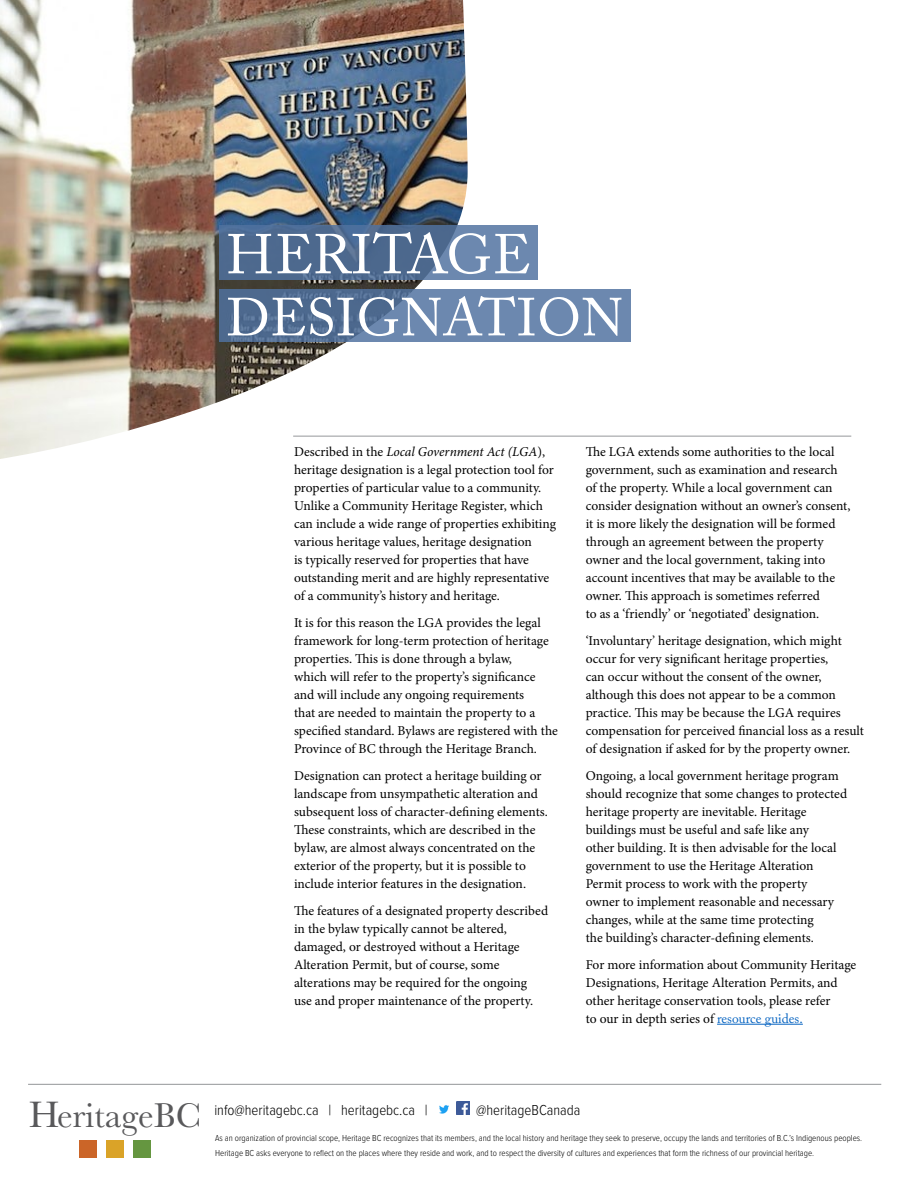
<style>
.page{position:relative;width:918px;height:1188px;background:#fff}
.page>*{position:absolute;margin:0;border:0;box-sizing:border-box;transform-origin:0 0}
.t1{font:55.5px "Adobe Caslon Pro";letter-spacing:.005em;color:#fff}
.t2{font:52.95px "Adobe Caslon Pro";letter-spacing:.015em;color:#fff}
.t3{font:35.55px "Baskerville";color:#59595b}
.t4{font:300 15px "Proxima Nova Cond";color:#000}
.t5{font:13.5px/18px "Minion Pro";color:#000}
.t6{font:300 9px/15px "Proxima Nova Cond";color:#000}
.s1{font-style:italic}
.s2{font-family:"Adobe Caslon Pro";color:#0563c1}
.s3{font-size:38.25px}
</style>
<div class="page">
<div style="left:79px;top:1140px;width:17px;height:17px;background:#cb6528"></div>
<div style="left:107px;top:1140px;width:17px;height:17px;background:#daa328"></div>
<div style="left:134px;top:1140px;width:17px;height:17px;background:#659640"></div>
<hr style="left:28px;top:1084px;width:853px;height:1px;background:#939598">
<svg style="left:439px;top:1105px;width:10px;height:9px"></svg>
<svg style="left:457px;top:1102px;width:13px;height:13px"></svg>
<hr style="left:717px;top:1024px;width:86px;height:1px;background:#0563c1">
<img style="left:0;top:0;width:468px;height:459px">
<svg style="left:219px;top:226px;width:319px;height:54px;background:#567298"></svg>
<svg style="left:219px;top:290px;width:412px;height:52px;background:#607ca2"></svg>
<hr style="left:293px;top:436px;width:558px;height:1px;background:#95979a">
<h1 class="t1" style="left:226px;top:222px;width:306px">HERITAGE</h1>
<h2 class="t2" style="left:226px;top:286px;width:399px">DESIGNATION</h2>
<p class="t5" style="left:294px;top:443px;width:264px">Described in the <span class="s1">Local Government Act (LGA</span>), heritage designation is a legal protection tool for properties of particular value to a community.<br>Unlike a Community Heritage Register, which can include a wide range of properties exhibiting various heritage values, heritage designation<br>is typically reserved for properties that have outstanding merit and are highly representative of a community’s history and heritage.</p>
<p class="t5" style="left:294px;top:614px;width:265px">It is for this reason the LGA provides the legal framework for long-term protection of heritage properties. This is done through a bylaw,<br>which will refer to the property’s significance and will include any ongoing requirements<br>that are needed to maintain the property to a specified standard. Bylaws are registered with the Province of BC through the Heritage Branch.</p>
<p class="t5" style="left:294px;top:767px;width:255px">Designation can protect a heritage building or landscape from unsympathetic alteration and subsequent loss of character-defining elements.<br>These constraints, which are described in the bylaw, are almost always concentrated on the exterior of the property, but it is possible to include interior features in the designation.</p>
<p class="t5" style="left:294px;top:902px;width:256px">The features of a designated property described in the bylaw typically cannot be altered, damaged, or destroyed without a Heritage Alteration Permit, but of course, some alterations may be required for the ongoing use and proper maintenance of the property.</p>
<p class="t5" style="left:586px;top:443px;width:266px">The LGA extends some authorities to the local government, such as examination and research of the property. While a local government can consider designation without an owner’s consent, it is more likely the designation will be formed through an agreement between the property owner and the local government, taking into account incentives that may be available to the owner. This approach is sometimes referred<br>to as a ‘friendly’ or ‘negotiated’ designation.</p>
<p class="t5" style="left:586px;top:632px;width:280px">‘Involuntary’ heritage designation, which might occur for very significant heritage properties,<br>can occur without the consent of the owner, although this does not appear to be a common practice. This may be because the LGA requires compensation for perceived financial loss as a result of designation if asked for by the property owner.</p>
<p class="t5" style="left:586px;top:767px;width:263px">Ongoing, a local government heritage program should recognize that some changes to protected heritage property are inevitable. Heritage buildings must be useful and safe like any<br>other building. It is then advisable for the local government to use the Heritage Alteration Permit process to work with the property<br>owner to implement reasonable and necessary changes, while at the same time protecting<br>the building’s character-defining elements.</p>
<p class="t5" style="left:586px;top:956px;width:272px">For more information about Community Heritage Designations, Heritage Alteration Permits, and other heritage conservation tools, please refer<br>to our in depth series of <span class="s2">resource guides.</span></p>
<h3 class="t3" style="left:29px;top:1092px;width:174px"><span class="s3">H</span>eritageBC</h3>
<p class="t4" style="left:214px;top:1099px;width:215px">info@heritagebc.ca | heritagebc.ca |</p>
<p class="t4" style="left:476px;top:1099px;width:106px">@heritageBCanada</p>
<p class="t6" style="left:215px;top:1130px;width:649px">As an organization of provincial scope, Heritage BC recognizes that its members, and the local history and heritage they seek to preserve, occupy the lands and territories of B.C.’s Indigenous peoples.<br>Heritage BC asks everyone to reflect on the places where they reside and work, and to respect the diversity of cultures and experiences that form the richness of our provincial heritage.</p>
</div>
